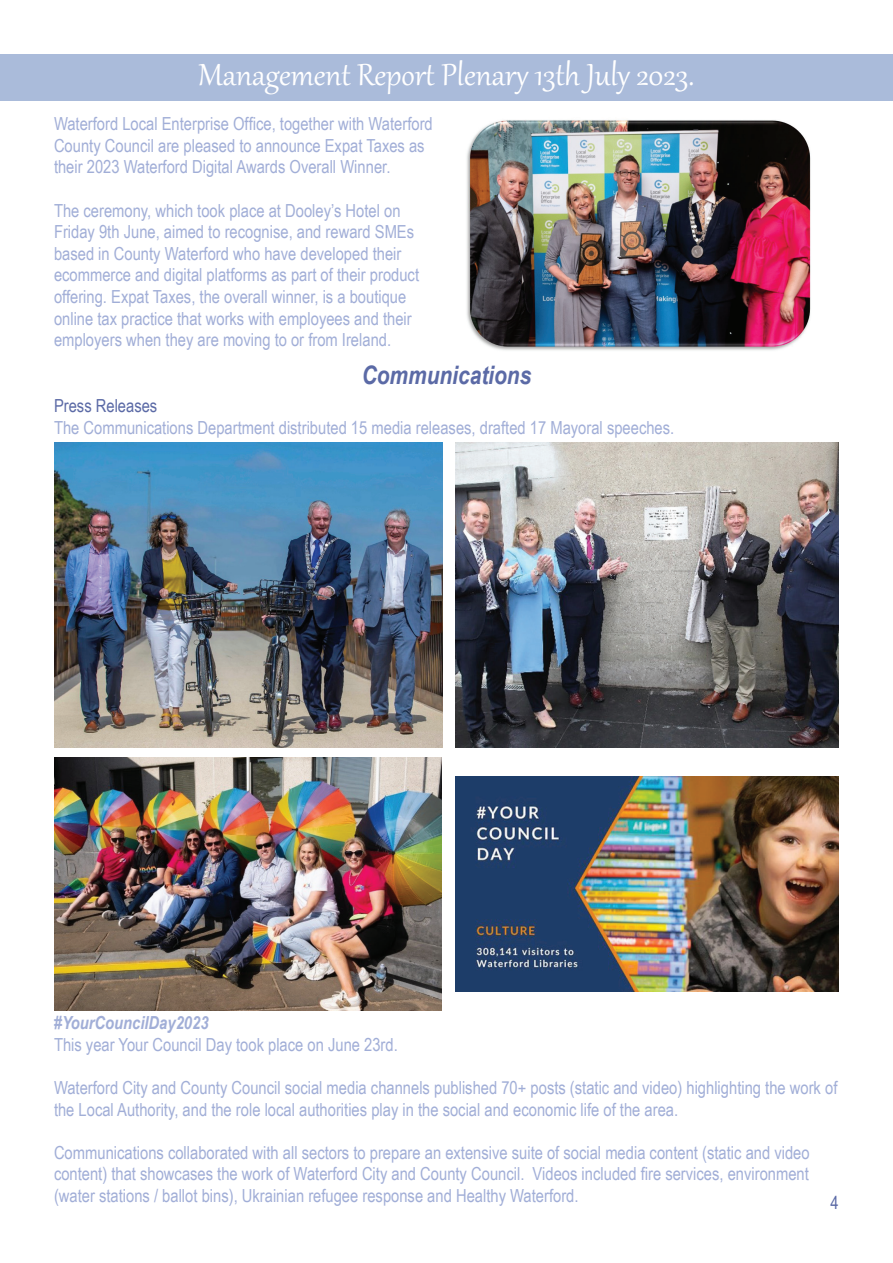
<style>
.page{position:relative;width:893px;height:1263px;background:#fff}
.page>*{position:absolute;margin:0;border:0;box-sizing:border-box;transform-origin:0 0}
.t1{font:37.5px "Gabriola";color:#fff}
.t2{font:italic 700 25.5px "Arial Narrow";color:#5b6aa6}
.t3{font:18px/21.6px "Arial Narrow";color:#a1aed7}
.t4{font:italic 700 18px "Arial Narrow";color:#a1aed7}
.t5{font:18px "Arial Narrow";color:#5b6aa6}
</style>
<div class="page">
<div style="left:0;top:54px;width:893px;height:46px;background:#aabbda"></div>
<img style="left:467px;top:120px;width:344px;height:230px">
<img style="left:54px;top:443px;width:389px;height:305px">
<img style="left:54px;top:757px;width:388px;height:253px">
<img style="left:455px;top:443px;width:384px;height:305px">
<img style="left:455px;top:776px;width:384px;height:215px">
<h1 class="t1" style="left:199px;top:50px;width:497px">Management Report Plenary 13th July 2023.</h1>
<p class="t3" style="left:54px;top:112px;width:380px">Waterford Local Enterprise Office, together with Waterford<br>County Council are pleased to announce Expat Taxes as their 2023 Waterford Digital Awards Overall Winner.</p>
<p class="t3" style="left:54px;top:199px;width:367px">The ceremony, which took place at Dooley’s Hotel on Friday 9th June, aimed to recognise, and reward SMEs based in County Waterford who have developed their ecommerce and digital platforms as part of their product offering. Expat Taxes, the overall winner, is a boutique online tax practice that works with employees and their employers when they are moving to or from Ireland.</p>
<h2 class="t2" style="left:362px;top:355px;width:171px">Communications</h2>
<p class="t5" style="left:54px;top:393px;width:105px">Press Releases</p>
<p class="t3" style="left:54px;top:416px;width:622px">The Communications Department distributed 15 media releases, drafted 17 Mayoral speeches.</p>
<p class="t4" style="left:54px;top:1009px;width:156px">#YourCouncilDay2023</p>
<p class="t3" style="left:54px;top:1033px;width:345px">This year Your Council Day took place on June 23rd.</p>
<p class="t3" style="left:54px;top:1076px;width:785px">Waterford City and County Council social media channels published 70+ posts (static and video) highlighting the work of the Local Authority, and the role local authorities play in the social and economic life of the area.</p>
<p class="t3" style="left:54px;top:1141px;width:757px;text-align:justify">Communications collaborated with all sectors to prepare an extensive suite of social media content (static and video content) that showcases the work of Waterford City and County Council. Videos included fire services, environment (water stations / ballot bins), Ukrainian refugee response and Healthy Waterford.</p>
<p class="t5" style="left:830px;top:1189px;width:10px">4</p>
</div>
